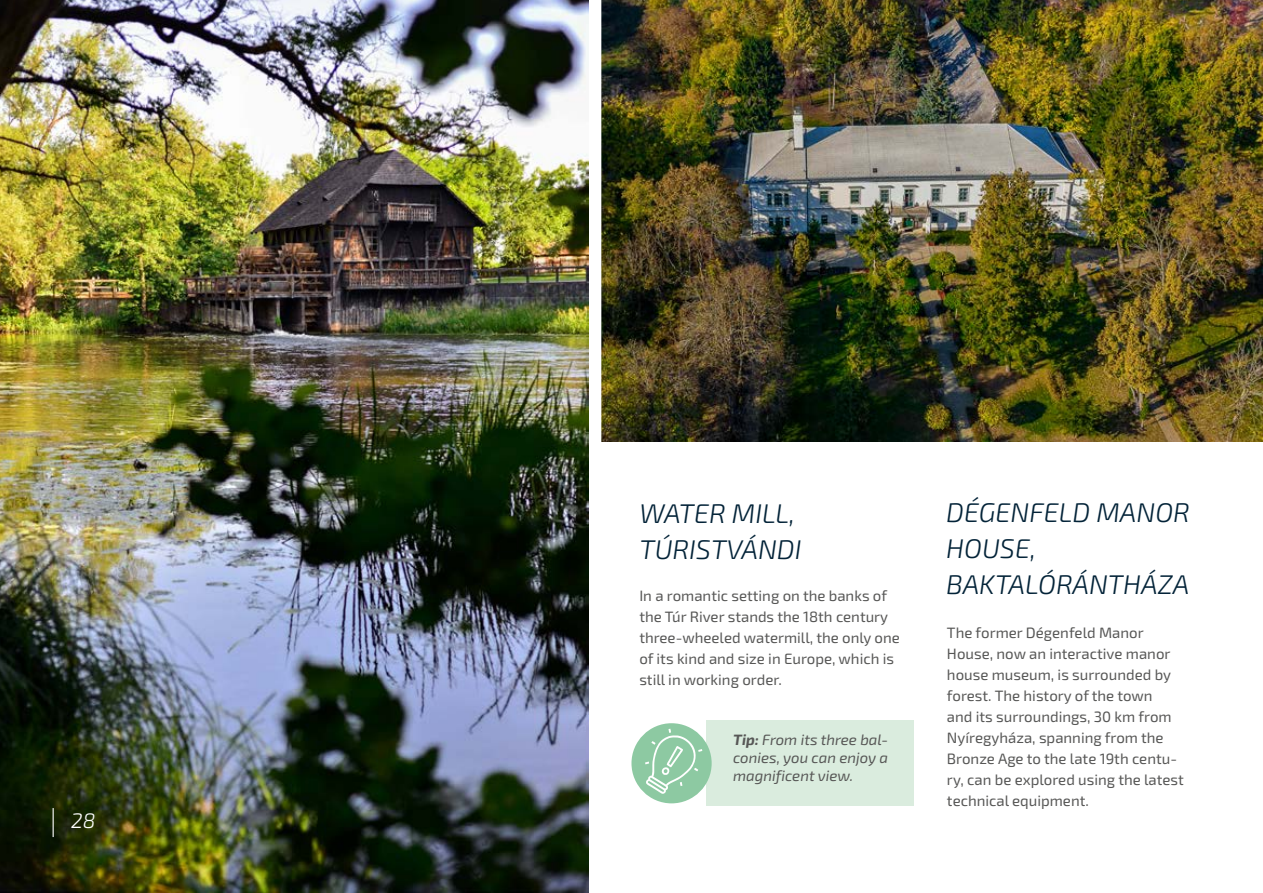
<style>
.page{position:relative;width:1263px;height:893px;background:#fff}
.page>*{position:absolute;margin:0;border:0;box-sizing:border-box;transform-origin:0 0}
.t1{font:italic 300 27px/36px "Exo 2";color:#032338}
.t2{font:italic 300 21px "Exo 2";color:#fff}
.t3{font:15px/21px "Exo 2";color:#575756}
.t4{font:italic 15px/18px "Exo 2";color:#575756;text-align:justify}
.s1{font-weight:700}
</style>
<div class="page">
<img style="left:0;top:0;width:588px;height:893px">
<img style="left:601px;top:0;width:662px;height:442px">
<div style="left:706px;top:720px;width:208px;height:85px;background:#daecde"></div>
<div style="left:631px;top:723px;width:81px;height:80px;background:#8dc9a2;border-radius:50%"></div>
<svg style="left:645px;top:729px;width:57px;height:65px"></svg>
<svg style="left:53px;top:808px;width:1px;height:29px"></svg>
<h2 class="t2" style="left:71px;top:808px;width:26px">28</h2>
<h1 class="t1" style="left:639px;top:496px;width:164px">WATER MILL,<br>TÚRISTVÁNDI</h1>
<h1 class="t1" style="left:946px;top:495px;width:245px">DÉGENFELD MANOR<br>HOUSE,<br>BAKTALÓRÁNTHÁZA</h1>
<p class="t3" style="left:947px;top:622px;width:238px">The former Dégenfeld Manor<br>House, now an interactive manor house museum, is surrounded by forest. The history of the town<br>and its surroundings, 30 km from<br>Nyíregyháza, spanning from the<br>Bronze Age to the late 19th centu&shy;ry, can be explored using the latest technical equipment.</p>
<p class="t3" style="left:639px;top:585px;width:262px">In a romantic setting on the banks of the Túr River stands the 18th century three-wheeled watermill, the only one of its kind and size in Europe, which is still in working order.</p>
<p class="t4" style="left:733px;top:731px;width:157px"><span class="s1">Tip:</span> From its three bal&shy;conies, you can enjoy a magnificent view.</p>
</div>
